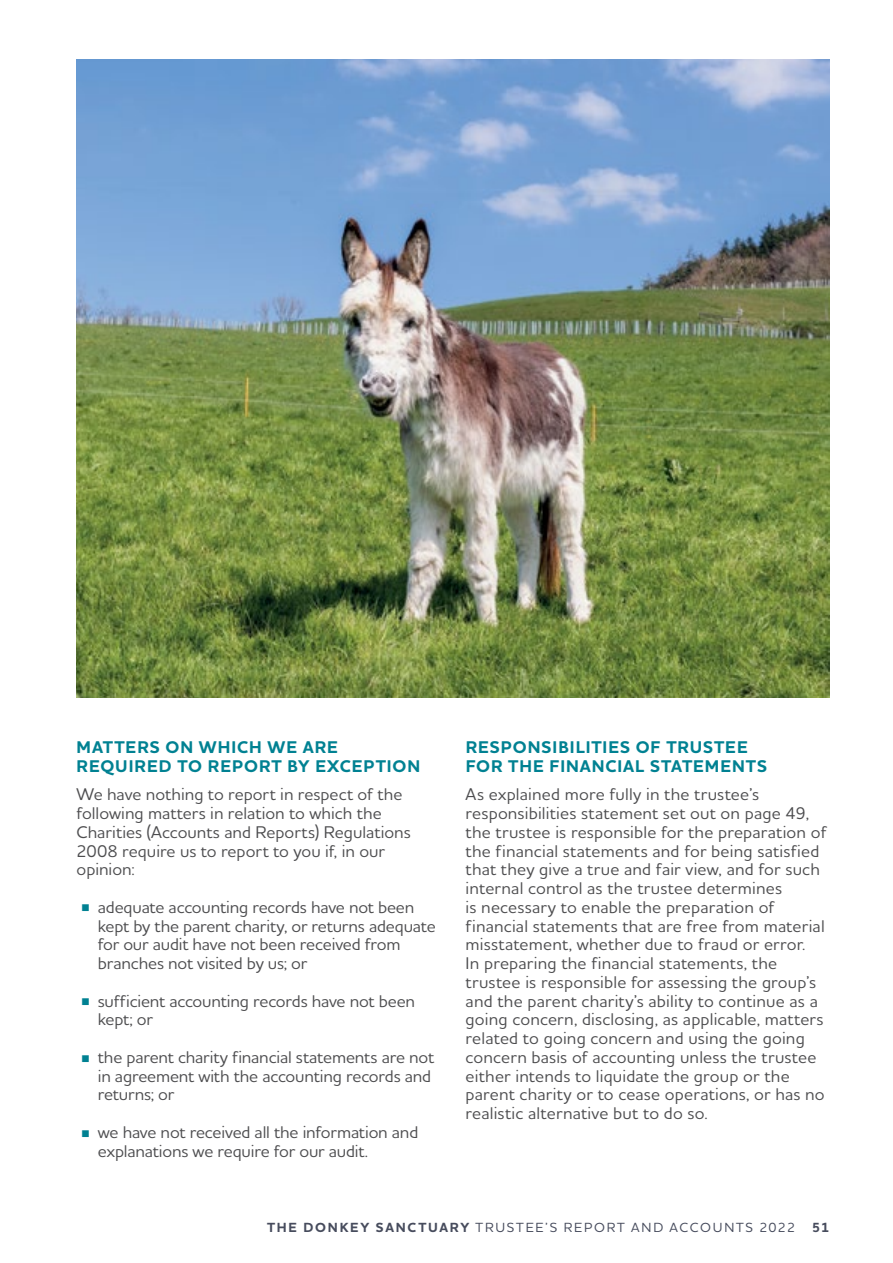
<style>
.page{position:relative;width:893px;height:1263px;background:#fff}
.page>*{position:absolute;margin:0;border:0;box-sizing:border-box;transform-origin:0 0}
.t1{font:500 17.25px/18.8px "Houschka Alt Pro";letter-spacing:.01em;color:#4d4d4f}
.t2{font:500 17.25px/18.8px "Houschka Alt Pro";letter-spacing:-.01em;color:#4d4d4f}
.t3{font:700 17.25px/18.8px "Houschka Alt Pro";letter-spacing:.05em;color:#008192}
.t4{font:500 13.5px "Houschka Alt Pro";letter-spacing:.13em;color:#474c5d}
.s1{font-weight:700}
</style>
<div class="page">
<img style="left:77px;top:60px;width:752px;height:637px">
<p class="t3" style="left:77px;top:738px;width:345px">MATTERS ON WHICH WE ARE<br>REQUIRED TO REPORT BY EXCEPTION</p>
<p class="t1" style="left:77px;top:785px;width:336px">We have nothing to report in respect of the following matters in relation to which the Charities (Accounts and Reports) Regulations 2008 require us to report to you if, in our opinion:</p>
<p class="t2" style="left:98px;top:897px;width:339px">adequate accounting records have not been kept by the parent charity, or returns adequate for our audit have not been received from branches not visited by us; or</p>
<p class="t2" style="left:98px;top:991px;width:319px">sufficient accounting records have not been kept; or</p>
<p class="t2" style="left:98px;top:1047px;width:338px">the parent charity financial statements are not in agreement with the accounting records and returns; or</p>
<p class="t2" style="left:98px;top:1122px;width:322px">we have not received all the information and explanations we require for our audit.</p>
<p class="t3" style="left:466px;top:738px;width:303px">RESPONSIBILITIES OF TRUSTEE<br>FOR THE FINANCIAL STATEMENTS</p>
<p class="t1" style="left:466px;top:785px;width:362px">As explained more fully in the trustee’s responsibilities statement set out on page 49, the trustee is responsible for the preparation of the financial statements and for being satisfied that they give a true and fair view, and for such internal control as the trustee determines<br>is necessary to enable the preparation of financial statements that are free from material misstatement, whether due to fraud or error.<br>In preparing the financial statements, the trustee is responsible for assessing the group’s and the parent charity’s ability to continue as a going concern, disclosing, as applicable, matters related to going concern and using the going concern basis of accounting unless the trustee either intends to liquidate the group or the parent charity or to cease operations, or has no realistic alternative but to do so.</p>
<p class="t4" style="left:267px;top:1219px;width:564px"><span class="s1">THE DONKEY SANCTUARY</span> TRUSTEE’S REPORT AND ACCOUNTS 2022 <span class="s1">51</span></p>
</div>
